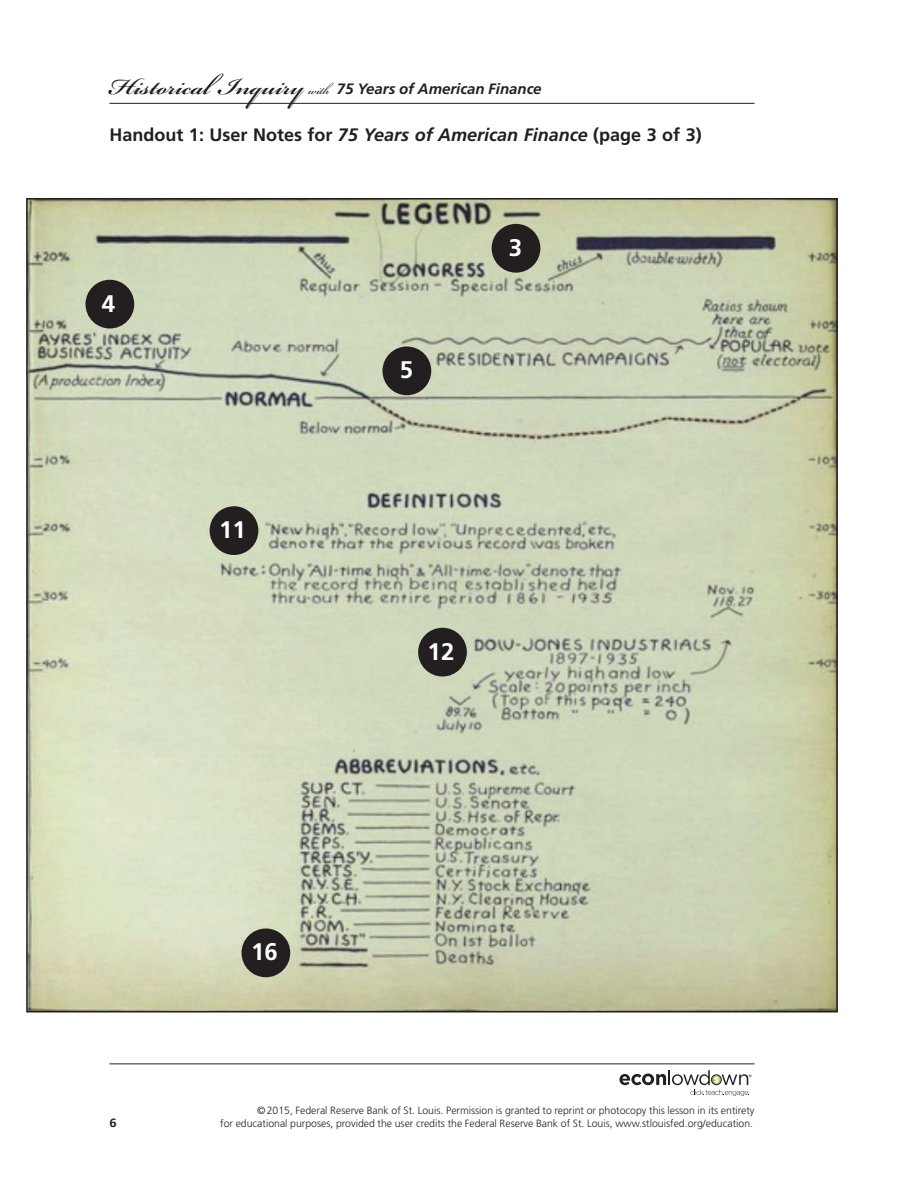
<style>
.page{position:relative;width:918px;height:1188px;background:#fff}
.page>*{position:absolute;margin:0;border:0;box-sizing:border-box;transform-origin:0 0}
.t1{font:700 24px "Frutiger";color:#fff}
.t2{font:700 18px "Frutiger";color:#231f20}
.t3{font:italic 700 15px "Frutiger";color:#231f20}
.t4{font:700 12px "Frutiger";color:#231f20;scale:1.1 1}
.t5{font:300 10.5px "Frutiger";color:#231f20}
.s1{font-family:"Bickham Script MM 700 wt";font-weight:400;font-style:normal;font-size:36px}
.s2{font-family:"Bickham Script MM 400 wt";font-weight:400;font-style:normal;font-size:19.5px}
.s3{font-style:italic}
</style>
<div class="page">
<hr style="left:109px;top:1064px;width:646px;height:1px;background:#231f20">
<svg style="left:620px;top:1070px;width:131px;height:26px"></svg>
<hr style="left:109px;top:103px;width:646px;height:1px;background:#231f20">
<img style="left:29px;top:201px;width:806px;height:809px">
<div style="left:492px;top:224px;width:48px;height:49px;background:#231f20;border-radius:50%"></div>
<div style="left:86px;top:280px;width:48px;height:48px;background:#231f20;border-radius:50%"></div>
<div style="left:383px;top:346px;width:48px;height:49px;background:#231f20;border-radius:50%"></div>
<div style="left:210px;top:506px;width:48px;height:49px;background:#231f20;border-radius:50%"></div>
<div style="left:418px;top:628px;width:49px;height:48px;background:#231f20;border-radius:50%"></div>
<div style="left:242px;top:929px;width:48px;height:48px;background:#231f20;border-radius:50%"></div>
<h3 class="t3" style="left:109px;top:83px;width:434px"><span class="s1">Historical Inquiry</span> <span class="s2">with</span> 75 Years of American Finance</h3>
<h2 class="t2" style="left:110px;top:128px;width:594px">Handout 1: User Notes for <span class="s3">75 Years of American Finance</span> (page 3 of 3)</h2>
<h1 class="t1" style="left:102px;top:294px;width:15px">4</h1>
<h1 class="t1" style="left:219px;top:520px;width:28px">11</h1>
<h1 class="t1" style="left:400px;top:360px;width:15px">5</h1>
<h1 class="t1" style="left:509px;top:238px;width:15px">3</h1>
<h1 class="t1" style="left:428px;top:642px;width:28px">12</h1>
<h1 class="t1" style="left:251px;top:942px;width:28px">16</h1>
<p class="t5" style="left:257px;top:1106px;width:499px">©2015, Federal Reserve Bank of St. Louis. Permission is granted to reprint or photocopy this lesson in its entirety</p>
<p class="t4" style="left:109px;top:1118px;width:8px">6</p>
<p class="t5" style="left:220px;top:1119px;width:534px">for educational purposes, provided the user credits the Federal Reserve Bank of St. Louis, www.stlouisfed.org/education.</p>
</div>
